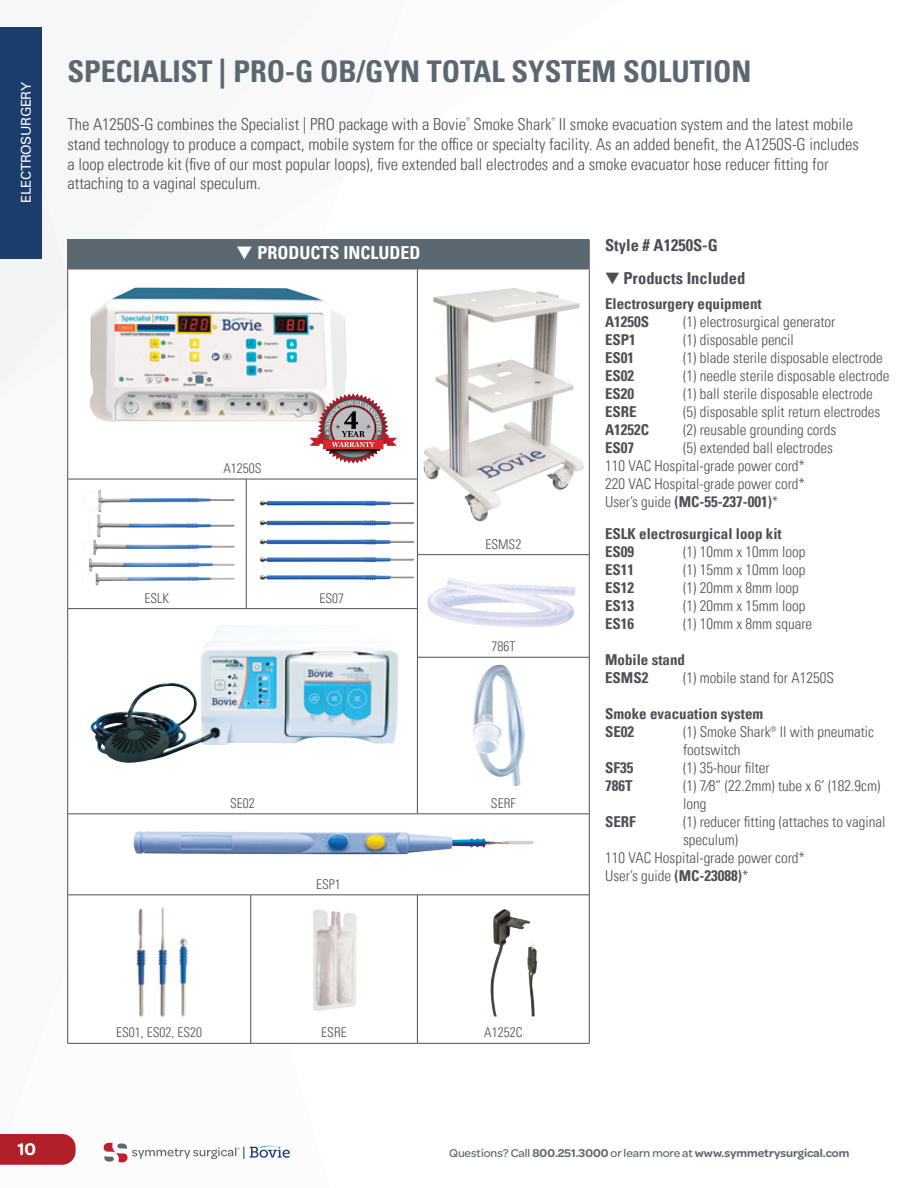
<style>
.page{position:relative;width:918px;height:1188px;background:#fff}
.page>*{position:absolute;margin:0;border:0;box-sizing:border-box;transform-origin:0 0}
.t1{font:700 condensed 30px "Univers LT Pro";color:#5b6771}
.t2{font:700 condensed 18px "Univers LT Pro";color:#fff}
.t3{font:600 18px "Omnes";color:#fff}
.t4{font:300 condensed 16.5px/19.8px "Univers LT Pro";color:#4b4f55}
.t5{font:700 condensed 16.5px "Univers LT Pro";color:#4b4f55}
.t6{font:300 condensed 15px/18px "Univers LT Pro";color:#4b4f55}
.t7{font:700 condensed 15px/18px "Univers LT Pro";color:#4b4f55}
.t8{font:300 condensed 13.5px "Univers LT Pro";color:#4b4f55}
.t9{font:13.5px "Univers LT Pro 55 Roman";letter-spacing:-.03em;color:#fff}
.t10{font:600 12px "Omnes";color:#5b6771}
.s1{font-weight:700}
.s2{font-weight:500}
</style>
<div class="page">
<svg style="left:0;top:190px;width:334px;height:973px"></svg>
<div style="left:68px;top:240px;width:521px;height:29px;background:#5b6771"></div>
<svg style="left:68px;top:270px;width:521px;height:773px"></svg>
<hr style="left:68px;top:1043px;width:178px;height:1px;background:#4b4f55">
<hr style="left:251px;top:1043px;width:166px;height:1px;background:#4b4f55">
<hr style="left:417px;top:1043px;width:173px;height:1px;background:#4b4f55">
<hr style="left:67px;top:269px;width:1px;height:210px;background:#4b4f55">
<hr style="left:67px;top:479px;width:1px;height:76px;background:#4b4f55">
<hr style="left:67px;top:555px;width:1px;height:53px;background:#4b4f55">
<hr style="left:67px;top:609px;width:1px;height:48px;background:#4b4f55">
<hr style="left:67px;top:657px;width:1px;height:157px;background:#4b4f55">
<hr style="left:589px;top:657px;width:1px;height:157px;background:#4b4f55">
<hr style="left:589px;top:555px;width:1px;height:54px;background:#4b4f55">
<hr style="left:589px;top:609px;width:1px;height:48px;background:#4b4f55">
<hr style="left:589px;top:269px;width:1px;height:210px;background:#4b4f55">
<hr style="left:589px;top:479px;width:1px;height:75px;background:#4b4f55">
<hr style="left:68px;top:479px;width:178px;height:1px;background:#4b4f55">
<hr style="left:67px;top:895px;width:1px;height:148px;background:#4b4f55">
<hr style="left:417px;top:895px;width:1px;height:148px;background:#4b4f55">
<hr style="left:589px;top:895px;width:1px;height:148px;background:#4b4f55">
<hr style="left:67px;top:814px;width:1px;height:81px;background:#4b4f55">
<hr style="left:68px;top:895px;width:178px;height:1px;background:#4b4f55">
<svg style="left:67px;top:240px;width:1px;height:29px"></svg>
<svg style="left:589px;top:240px;width:1px;height:29px"></svg>
<hr style="left:68px;top:269px;width:178px;height:1px;background:#5b6771">
<hr style="left:251px;top:269px;width:166px;height:1px;background:#5b6771">
<hr style="left:417px;top:269px;width:173px;height:1px;background:#5b6771">
<hr style="left:246px;top:479px;width:1px;height:76px;background:#484f55">
<hr style="left:246px;top:555px;width:1px;height:53px;background:#484f55">
<hr style="left:251px;top:479px;width:167px;height:1px;background:#4b4f55">
<hr style="left:417px;top:269px;width:1px;height:210px;background:#4b4f55">
<hr style="left:417px;top:479px;width:1px;height:75px;background:#4b4f55">
<hr style="left:417px;top:554px;width:173px;height:1px;background:#4b4f55">
<hr style="left:68px;top:608px;width:178px;height:1px;background:#4b4f55">
<hr style="left:417px;top:555px;width:1px;height:53px;background:#4b4f55">
<hr style="left:251px;top:608px;width:167px;height:1px;background:#4b4f55">
<hr style="left:417px;top:609px;width:1px;height:48px;background:#4b4f55">
<hr style="left:417px;top:657px;width:173px;height:1px;background:#4b4f55">
<hr style="left:68px;top:814px;width:178px;height:1px;background:#4b4f55">
<hr style="left:251px;top:814px;width:166px;height:1px;background:#4b4f55">
<hr style="left:417px;top:657px;width:1px;height:157px;background:#4b4f55">
<hr style="left:251px;top:895px;width:166px;height:1px;background:#4b4f55">
<hr style="left:417px;top:814px;width:173px;height:1px;background:#4b4f55">
<hr style="left:589px;top:814px;width:1px;height:81px;background:#4b4f55">
<hr style="left:417px;top:895px;width:173px;height:1px;background:#4b4f55">
<hr style="left:250px;top:895px;width:1px;height:148px;background:#4b4f55">
<img style="left:490px;top:909px;width:47px;height:107px">
<img style="left:313px;top:909px;width:44px;height:102px">
<img style="left:81px;top:490px;width:154px;height:48px">
<img style="left:259px;top:500px;width:155px;height:26px">
<div style="left:83px;top:282px;width:293px;height:157px;background:#fff"></div>
<img style="left:90px;top:287px;width:257px;height:135px">
<img style="left:134px;top:831px;width:400px;height:23px">
<img style="left:473px;top:665px;width:52px;height:122px">
<img style="left:427px;top:582px;width:148px;height:47px">
<img style="left:89px;top:625px;width:310px;height:138px">
<img style="left:119px;top:900px;width:83px;height:119px">
<img style="left:422px;top:288px;width:162px;height:233px">
<div style="left:0;top:27px;width:42px;height:231px;background:#1b3d6d"></div>
<svg style="left:309px;top:393px;width:88px;height:71px"></svg>
<svg style="left:0;top:1134px;width:76px;height:31px;background:#b42a32"></svg>
<svg style="left:104px;top:1143px;width:140px;height:19px"></svg>
<svg style="left:250px;top:1146px;width:42px;height:12px"></svg>
<p class="t9" style="left:17px;top:203px;width:122px;rotate:-90deg">ELECTROSURGERY</p>
<h1 class="t1" style="left:68px;top:53px;width:686px">SPECIALIST | PRO-G OB/GYN TOTAL SYSTEM SOLUTION</h1>
<p class="t4" style="left:67px;top:113px;width:793px">The A1250S-G combines the Specialist | PRO package with a Bovie<sup>®</sup> Smoke Shark<sup>®</sup> II smoke evacuation system and the latest mobile stand technology to produce a compact, mobile system for the office or specialty facility. As an added benefit, the A1250S-G includes a loop electrode kit (five of our most popular loops), five extended ball electrodes and a smoke evacuator hose reducer fitting for attaching to a vaginal speculum.</p>
<p class="t2" style="left:236px;top:242px;width:186px">▼ PRODUCTS INCLUDED</p>
<p class="t8" style="left:223px;top:459px;width:40px">A1250S</p>
<p class="t8" style="left:145px;top:589px;width:26px">ESLK</p>
<p class="t8" style="left:319px;top:589px;width:26px">ES07</p>
<p class="t8" style="left:485px;top:535px;width:37px">ESMS2</p>
<p class="t8" style="left:491px;top:637px;width:25px">786T</p>
<p class="t8" style="left:230px;top:794px;width:26px">SE02</p>
<p class="t8" style="left:491px;top:794px;width:26px">SERF</p>
<p class="t8" style="left:316px;top:875px;width:26px">ESP1</p>
<p class="t5" style="left:605px;top:235px;width:114px">Style # A1250S-G</p>
<p class="t5" style="left:605px;top:268px;width:142px">▼ Products Included</p>
<p class="t7" style="left:605px;top:294px;width:158px">Electrosurgery equipment<br>A1250S</p>
<p class="t6" style="left:683px;top:312px;width:154px">(1) electrosurgical generator</p>
<p class="t7" style="left:605px;top:330px;width:32px">ESP1</p>
<p class="t6" style="left:683px;top:330px;width:112px">(1) disposable pencil</p>
<p class="t7" style="left:605px;top:348px;width:31px">ES01</p>
<p class="t6" style="left:683px;top:348px;width:201px">(1) blade sterile disposable electrode</p>
<p class="t7" style="left:605px;top:366px;width:31px">ES02</p>
<p class="t6" style="left:683px;top:366px;width:208px">(1) needle sterile disposable electrode</p>
<p class="t7" style="left:605px;top:384px;width:31px">ES20</p>
<p class="t6" style="left:683px;top:384px;width:191px">(1) ball sterile disposable electrode</p>
<p class="t7" style="left:605px;top:402px;width:33px">ESRE</p>
<p class="t6" style="left:683px;top:402px;width:199px">(5) disposable split return electrodes</p>
<p class="t7" style="left:605px;top:420px;width:46px">A1252C</p>
<p class="t6" style="left:683px;top:420px;width:155px">(2) reusable grounding cords</p>
<p class="t7" style="left:605px;top:438px;width:31px">ES07</p>
<p class="t6" style="left:605px;top:438px;width:229px;text-indent:78px">(5) extended ball electrodes 110 VAC Hospital-grade power cord*<br>220 VAC Hospital-grade power cord* User’s guide <span class="s1">(MC-55-237-001)</span>*</p>
<p class="t7" style="left:605px;top:524px;width:178px">ESLK electrosurgical loop kit<br>ES09</p>
<p class="t6" style="left:683px;top:541px;width:124px">(1) 10mm x 10mm loop</p>
<p class="t7" style="left:605px;top:560px;width:31px">ES11</p>
<p class="t6" style="left:683px;top:559px;width:124px">(1) 15mm x 10mm loop</p>
<p class="t7" style="left:605px;top:578px;width:31px">ES12</p>
<p class="t6" style="left:683px;top:577px;width:117px">(1) 20mm x 8mm loop</p>
<p class="t7" style="left:605px;top:596px;width:31px">ES13</p>
<p class="t6" style="left:683px;top:595px;width:124px">(1) 20mm x 15mm loop</p>
<p class="t7" style="left:605px;top:614px;width:31px">ES16</p>
<p class="t6" style="left:683px;top:613px;width:131px">(1) 10mm x 8mm square</p>
<p class="t7" style="left:605px;top:650px;width:81px">Mobile stand<br>ESMS2</p>
<p class="t6" style="left:683px;top:667px;width:152px">(1) mobile stand for A1250S</p>
<p class="t7" style="left:605px;top:704px;width:160px">Smoke evacuation system<br>SE02</p>
<p class="t6" style="left:683px;top:721px;width:192px">(1) Smoke Shark® II with pneumatic footswitch</p>
<p class="t7" style="left:605px;top:758px;width:30px">SF35</p>
<p class="t6" style="left:683px;top:757px;width:88px">(1) 35-hour filter</p>
<p class="t7" style="left:605px;top:776px;width:29px">786T</p>
<p class="t6" style="left:683px;top:775px;width:199px">(1) 7⁄8” (22.2mm) tube x 6’ (182.9cm) long</p>
<p class="t7" style="left:605px;top:812px;width:32px">SERF</p>
<p class="t6" style="left:683px;top:811px;width:204px">(1) reducer fitting (attaches to vaginal</p>
<p class="t6" style="left:683px;top:829px;width:56px">speculum)</p>
<p class="t6" style="left:605px;top:847px;width:202px">110 VAC Hospital-grade power cord*</p>
<p class="t6" style="left:605px;top:865px;width:145px">User’s guide <span class="s1">(MC-23088)</span>*</p>
<p class="t8" style="left:116px;top:1023px;width:88px">ES01, ES02, ES20</p>
<p class="t8" style="left:321px;top:1023px;width:27px">ESRE</p>
<p class="t8" style="left:484px;top:1023px;width:40px">A1252C</p>
<p class="t3" style="left:17px;top:1136px;width:20px">10</p>
<p class="t10" style="left:449px;top:1145px;width:402px"><span class="s2">Questions? Call</span> 800.251.3000 <span class="s2">or learn more at</span> www.symmetrysurgical.com</p>
</div>
